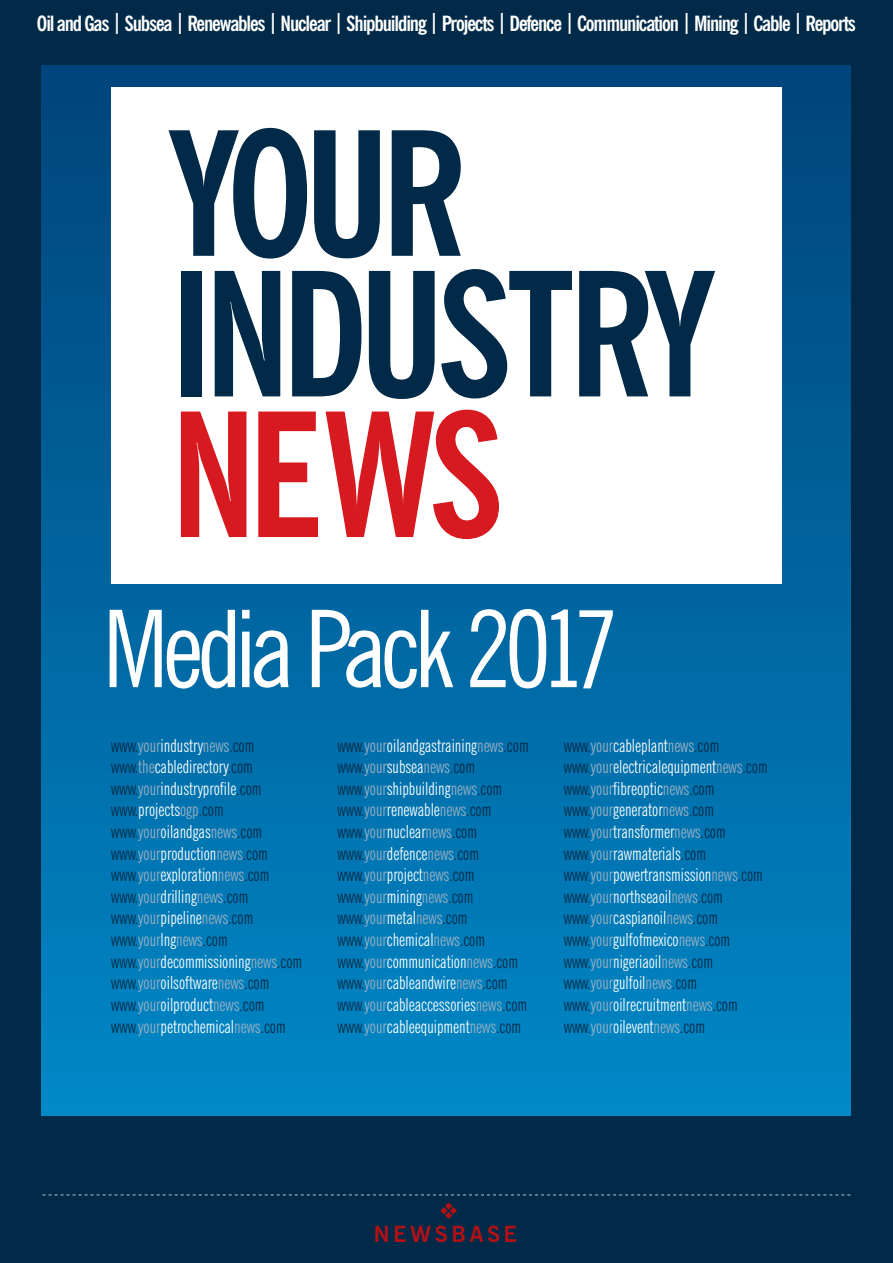
<style>
.page{position:relative;width:893px;height:1263px;background:#002a47}
.page>*{position:absolute;margin:0;border:0;box-sizing:border-box;transform-origin:0 0}
.t1{font:700 condensed 171.6px/140.6px "News Gothic BT";letter-spacing:-.055em;color:#002a47}
.t2{font:700 condensed 171.6px "News Gothic BT";color:#d71920}
.t3{font:condensed 106.95px "News Gothic BT";letter-spacing:-.055em;color:#fff}
.t4{font:700 22.2px "News Gothic BT";letter-spacing:.16em;color:#b11116}
.t5{font:700 condensed 21px "News Gothic BT";letter-spacing:-.055em;color:#fff}
.t6{font:extra-condensed 18px/21.6px "News Gothic BT";color:#fff}
.s1{color:#002a47}
.s2{color:#9db0c3}
</style>
<div class="page">
<div style="left:41px;top:66px;width:809px;height:1050px;background:linear-gradient(to bottom,#00437b,#0088c6)"></div>
<div style="left:111px;top:87px;width:671px;height:496px;background:#fff"></div>
<svg style="left:440px;top:1202px;width:17px;height:17px"></svg>
<svg style="left:43px;top:1194px;width:807px;height:1px"></svg>
<p class="t5" style="left:37px;top:10px;width:820px">Oil and Gas | Subsea | Renewables | Nuclear | Shipbuilding | Projects | Defence | Communication | Mining | Cable | Reports</p>
<h1 class="t1" style="left:170px;top:122px;width:544px">YOUR<br>INDUSTRY</h1>
<h1 class="t2" style="left:170px;top:370px;width:336px">NEWS</h1>
<h2 class="t3" style="left:103px;top:584px;width:518px">Media Pack 2017</h2>
<p class="t6" style="left:111px;top:734px;width:192px"><span class="s1">www.</span><span class="s2">your</span>industry<span class="s2">news</span><span class="s1">.com www.</span><span class="s2">the</span>cabledirectory<span class="s1">.com www.</span><span class="s2">your</span>industryprofile<span class="s1">.com www.</span>projects<span class="s2">ogp</span><span class="s1">.com www.</span><span class="s2">your</span>oilandgas<span class="s2">news</span><span class="s1">.com www.</span><span class="s2">your</span>production<span class="s2">news</span><span class="s1">.com www.</span><span class="s2">your</span>exploration<span class="s2">news</span><span class="s1">.com www.</span><span class="s2">your</span>drilling<span class="s2">news</span><span class="s1">.com www.</span><span class="s2">your</span>pipeline<span class="s2">news</span><span class="s1">.com www.</span><span class="s2">your</span>lng<span class="s2">news</span><span class="s1">.com www.</span><span class="s2">your</span>decommissioning<span class="s2">news</span><span class="s1">.com www.</span><span class="s2">your</span>oilsoftware<span class="s2">news</span><span class="s1">.com www.</span><span class="s2">your</span>oilproduct<span class="s2">news</span><span class="s1">.com www.</span><span class="s2">your</span>petrochemical<span class="s2">news</span><span class="s1">.com</span></p>
<p class="t6" style="left:338px;top:734px;width:193px"><span class="s1">www.</span><span class="s2">your</span>oilandgastraining<span class="s2">news</span><span class="s1">.com www.</span><span class="s2">your</span>subsea<span class="s2">news</span><span class="s1">.com www.</span><span class="s2">your</span>shipbuilding<span class="s2">news</span><span class="s1">.com www.</span><span class="s2">your</span>renewable<span class="s2">news</span><span class="s1">.com www.</span><span class="s2">your</span>nuclear<span class="s2">news</span><span class="s1">.com www.</span><span class="s2">your</span>defence<span class="s2">news</span><span class="s1">.com www.</span><span class="s2">your</span>project<span class="s2">news</span><span class="s1">.com www.</span><span class="s2">your</span>mining<span class="s2">news</span><span class="s1">.com www.</span><span class="s2">your</span>metal<span class="s2">news</span><span class="s1">.com www.</span><span class="s2">your</span>chemical<span class="s2">news</span><span class="s1">.com www.</span><span class="s2">your</span>communication<span class="s2">news</span><span class="s1">.com www.</span><span class="s2">your</span>cableandwire<span class="s2">news</span><span class="s1">.com www.</span><span class="s2">your</span>cableaccessories<span class="s2">news</span><span class="s1">.com www.</span><span class="s2">your</span>cableequipment<span class="s2">news</span><span class="s1">.com</span></p>
<p class="t6" style="left:564px;top:734px;width:205px"><span class="s1">www.</span><span class="s2">your</span>cableplant<span class="s2">news</span><span class="s1">.com www.</span><span class="s2">your</span>electricalequipment<span class="s2">news</span><span class="s1">.com www.</span><span class="s2">your</span>fibreoptic<span class="s2">news</span><span class="s1">.com www.</span><span class="s2">your</span>generator<span class="s2">news</span><span class="s1">.com www.</span><span class="s2">your</span>transformer<span class="s2">news</span><span class="s1">.com www.</span><span class="s2">your</span>rawmaterials<span class="s1">.com www.</span><span class="s2">your</span>powertransmission<span class="s2">news</span><span class="s1">.com www.</span><span class="s2">your</span>northseaoil<span class="s2">news</span><span class="s1">.com www.</span><span class="s2">your</span>caspianoil<span class="s2">news</span><span class="s1">.com www.</span><span class="s2">your</span>gulfofmexico<span class="s2">news</span><span class="s1">.com www.</span><span class="s2">your</span>nigeriaoil<span class="s2">news</span><span class="s1">.com www.</span><span class="s2">your</span>gulfoil<span class="s2">news</span><span class="s1">.com www.</span><span class="s2">your</span>oilrecruitment<span class="s2">news</span><span class="s1">.com www.</span><span class="s2">your</span>oilevent<span class="s2">news</span><span class="s1">.com</span></p>
<p class="t4" style="left:374px;top:1220px;width:145px">NEWSBASE</p>
</div>
